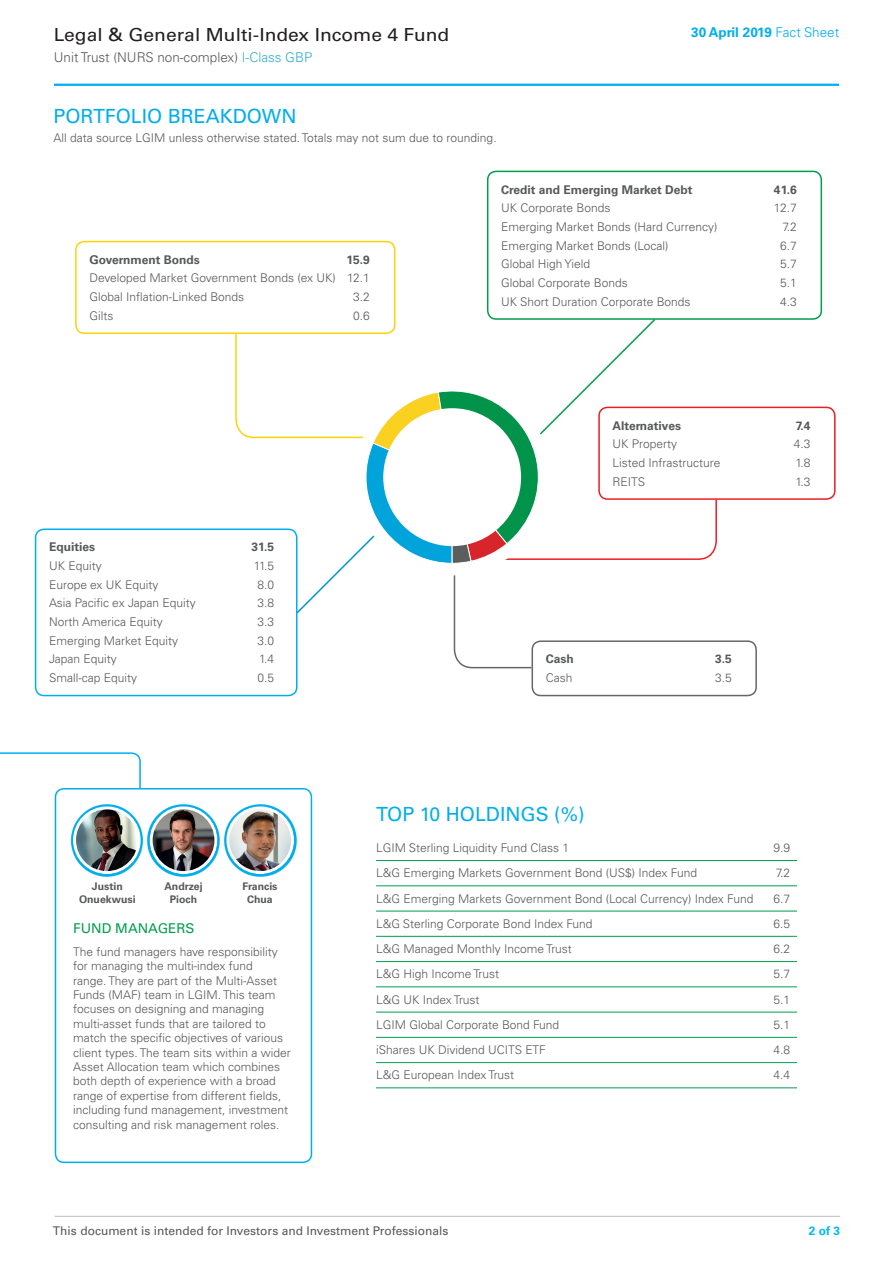
<style>
.page{position:relative;width:893px;height:1263px;background:#fff}
.page>*{position:absolute;margin:0;border:0;box-sizing:border-box;transform-origin:0 0}
.Grey_section_header{font:19.5px "Univers LT Pro 55 Roman";color:#00aeef}
.Blue_header{font:19.5px "Univers LT Pro 55 Roman";color:#00aeef}
.Document_title{font:18px "Univers LT Pro 55 Roman";color:#231f20;scale:1.07 1}
.Body{font:300 13.5px "Univers LT Pro 45";color:#57585a}
.Blue_header-2{font:700 13.5px "Univers LT Pro 65";color:#00aeef}
.Green_header{font:13.5px "Univers LT Pro 55 Roman";color:#009e4d}
.Body-2{font:300 12px/14.4px "Univers LT Pro 45";color:#57585a}
.Table_body_Green{font:300 12px "Univers LT Pro 45";color:#57585a}
.Body-3{font:700 12px "Univers LT Pro 65";color:#57585a}
.Body-4{font:12px "Univers LT Pro 55 Roman";color:#57585a}
.Body-5{font:700 12px "Univers LT Pro 65";color:#00baf1}
.Body-6{font:700 10.5px/12.6px "Univers LT Pro 65";color:#57585a;text-align:center}
.s1{color:#33add6}
.s2{font-family:"Univers LT Pro 45";font-weight:300}
</style>
<div class="page">
<hr style="left:54px;top:84px;width:785px;height:2px;background:#00aeef">
<hr style="left:55px;top:1216px;width:785px;height:1px;background:#bcbdc0">
<svg style="left:0;top:752px;width:141px;height:38px"></svg>
<hr style="left:376px;top:860px;width:421px;height:1px;background:#009e4d">
<hr style="left:376px;top:885px;width:421px;height:1px;background:#009e4d">
<hr style="left:376px;top:911px;width:421px;height:1px;background:#009e4d">
<hr style="left:376px;top:936px;width:421px;height:1px;background:#009e4d">
<hr style="left:376px;top:961px;width:421px;height:1px;background:#009e4d">
<hr style="left:376px;top:986px;width:421px;height:1px;background:#009e4d">
<hr style="left:376px;top:1012px;width:421px;height:1px;background:#009e4d">
<hr style="left:376px;top:1037px;width:421px;height:1px;background:#009e4d">
<hr style="left:376px;top:1062px;width:421px;height:1px;background:#009e4d">
<hr style="left:376px;top:1087px;width:421px;height:1px;background:#009e4d">
<div style="left:55px;top:788px;width:257px;height:375px;border:2px solid #00aeef;border-radius:9px"></div>
<img style="left:154px;top:804px;width:58px;height:71px">
<img style="left:212px;top:804px;width:85px;height:71px">
<img style="left:70px;top:804px;width:84px;height:71px">
<div style="left:35px;top:528px;width:262px;height:168px;border:2px solid #00aeef;border-radius:9px"></div>
<div style="left:75px;top:241px;width:320px;height:93px;border:2px solid #fed304;border-radius:9px"></div>
<div style="left:487px;top:171px;width:335px;height:149px;border:2px solid #009e4d;border-radius:9px"></div>
<div style="left:598px;top:407px;width:237px;height:93px;border:2px solid #ee1d23;border-radius:9px"></div>
<svg style="left:235px;top:320px;width:483px;height:349px"></svg>
<div style="left:383px;top:408px;width:138px;height:138px;background:#fff;border-radius:50%"></div>
<div style="left:531px;top:640px;width:226px;height:56px;border:2px solid #666;border-radius:9px"></div>
<p class="Document_title" style="left:54px;top:24px;width:371px">Legal &amp; General Multi-Index Income 4 Fund</p>
<p class="Body" style="left:54px;top:49px;width:260px">Unit Trust (NURS non-complex) <span class="s1">I-Class GBP</span></p>
<p class="Grey_section_header" style="left:54px;top:105px;width:244px">PORTFOLIO BREAKDOWN</p>
<p class="Body-2" style="left:54px;top:130px;width:445px">All data source LGIM unless otherwise stated. Totals may not sum due to rounding.</p>
<p class="Blue_header-2" style="left:691px;top:25px;width:150px">30 April 2019 <span class="s2">Fact Sheet</span></p>
<p class="Body-3" style="left:89px;top:252px;width:112px">Government Bonds</p>
<p class="Body-3" style="left:347px;top:252px;width:25px">15.9</p>
<p class="Body-2" style="left:89px;top:271px;width:282px">Developed Market Government Bonds (ex UK) 12.1</p>
<p class="Body-2" style="left:89px;top:290px;width:156px">Global Inflation-Linked Bonds</p>
<p class="Body-2" style="left:353px;top:290px;width:18px">3.2</p>
<p class="Body-2" style="left:89px;top:308px;width:26px">Gilts</p>
<p class="Body-2" style="left:353px;top:308px;width:18px">0.6</p>
<p class="Body-3" style="left:49px;top:540px;width:48px">Equities</p>
<p class="Body-3" style="left:251px;top:540px;width:24px">31.5</p>
<p class="Body-2" style="left:49px;top:559px;width:54px">UK Equity</p>
<p class="Body-2" style="left:254px;top:559px;width:22px">11.5</p>
<p class="Body-2" style="left:49px;top:577px;width:111px">Europe ex UK Equity</p>
<p class="Body-2" style="left:257px;top:577px;width:18px">8.0</p>
<p class="Body-2" style="left:49px;top:596px;width:148px">Asia Pacific ex Japan Equity</p>
<p class="Body-2" style="left:257px;top:596px;width:18px">3.8</p>
<p class="Body-2" style="left:49px;top:615px;width:115px">North America Equity</p>
<p class="Body-2" style="left:257px;top:615px;width:18px">3.3</p>
<p class="Body-2" style="left:49px;top:633px;width:131px">Emerging Market Equity</p>
<p class="Body-2" style="left:257px;top:633px;width:18px">3.0</p>
<p class="Body-2" style="left:49px;top:652px;width:69px">Japan Equity</p>
<p class="Body-2" style="left:259px;top:652px;width:16px">1.4</p>
<p class="Body-2" style="left:49px;top:670px;width:90px">Small-cap Equity</p>
<p class="Body-2" style="left:257px;top:670px;width:18px">0.5</p>
<p class="Body-3" style="left:501px;top:182px;width:193px">Credit and Emerging Market Debt</p>
<p class="Body-3" style="left:774px;top:182px;width:24px">41.6</p>
<p class="Body-2" style="left:501px;top:201px;width:111px">UK Corporate Bonds</p>
<p class="Body-2" style="left:774px;top:201px;width:24px">12.7</p>
<p class="Body-2" style="left:501px;top:219px;width:218px">Emerging Market Bonds (Hard Currency)</p>
<p class="Body-2" style="left:783px;top:219px;width:16px">7.2</p>
<p class="Body-2" style="left:501px;top:238px;width:169px">Emerging Market Bonds (Local)</p>
<p class="Body-2" style="left:780px;top:238px;width:18px">6.7</p>
<p class="Body-2" style="left:501px;top:257px;width:90px">Global High Yield</p>
<p class="Body-2" style="left:780px;top:257px;width:18px">5.7</p>
<p class="Body-2" style="left:501px;top:275px;width:128px">Global Corporate Bonds</p>
<p class="Body-2" style="left:780px;top:275px;width:18px">5.1</p>
<p class="Body-2" style="left:501px;top:294px;width:191px">UK Short Duration Corporate Bonds</p>
<p class="Body-2" style="left:780px;top:294px;width:18px">4.3</p>
<p class="Body-3" style="left:613px;top:418px;width:70px">Alternatives</p>
<p class="Body-3" style="left:796px;top:418px;width:16px">7.4</p>
<p class="Body-2" style="left:613px;top:437px;width:66px">UK Property</p>
<p class="Body-2" style="left:794px;top:437px;width:18px">4.3</p>
<p class="Body-2" style="left:613px;top:455px;width:109px">Listed Infrastructure</p>
<p class="Body-2" style="left:796px;top:455px;width:16px">1.8</p>
<p class="Body-2" style="left:613px;top:474px;width:34px">REITS</p>
<p class="Body-2" style="left:796px;top:474px;width:16px">1.3</p>
<p class="Body-3" style="left:546px;top:652px;width:30px">Cash</p>
<p class="Body-3" style="left:715px;top:652px;width:18px">3.5</p>
<p class="Body-2" style="left:546px;top:670px;width:28px">Cash</p>
<p class="Body-2" style="left:715px;top:670px;width:18px">3.5</p>
<p class="Body-6" style="left:79px;top:880px;width:58px">Justin<br>Onuekwusi</p>
<p class="Body-6" style="left:164px;top:880px;width:40px">Andrzej<br>Pioch</p>
<p class="Body-6" style="left:242px;top:880px;width:37px">Francis<br>Chua</p>
<p class="Green_header" style="left:73px;top:920px;width:123px">FUND MANAGERS</p>
<p class="Body-2" style="left:73px;top:944px;width:219px">The fund managers have responsibility for managing the multi-index fund<br>range. They are part of the Multi-Asset Funds (MAF) team in LGIM. This team focuses on designing and managing multi-asset funds that are tailored to match the specific objectives of various client types. The team sits within a wider Asset Allocation team which combines both depth of experience with a broad range of expertise from different fields, including fund management, investment consulting and risk management roles.</p>
<p class="Blue_header" style="left:376px;top:802px;width:210px">TOP 10 HOLDINGS (%)</p>
<p class="Table_body_Green" style="left:376px;top:840px;width:194px">LGIM Sterling Liquidity Fund Class 1</p>
<p class="Table_body_Green" style="left:773px;top:840px;width:18px">9.9</p>
<p class="Table_body_Green" style="left:376px;top:866px;width:322px">L&amp;G Emerging Markets Government Bond (US$) Index Fund</p>
<p class="Table_body_Green" style="left:776px;top:866px;width:16px">7.2</p>
<p class="Table_body_Green" style="left:376px;top:891px;width:379px">L&amp;G Emerging Markets Government Bond (Local Currency) Index Fund</p>
<p class="Table_body_Green" style="left:773px;top:891px;width:18px">6.7</p>
<p class="Table_body_Green" style="left:376px;top:916px;width:218px">L&amp;G Sterling Corporate Bond Index Fund</p>
<p class="Table_body_Green" style="left:773px;top:916px;width:18px">6.5</p>
<p class="Table_body_Green" style="left:376px;top:941px;width:197px">L&amp;G Managed Monthly Income Trust</p>
<p class="Table_body_Green" style="left:773px;top:941px;width:18px">6.2</p>
<p class="Table_body_Green" style="left:376px;top:967px;width:125px">L&amp;G High Income Trust</p>
<p class="Table_body_Green" style="left:773px;top:967px;width:18px">5.7</p>
<p class="Table_body_Green" style="left:376px;top:992px;width:105px">L&amp;G UK Index Trust</p>
<p class="Table_body_Green" style="left:773px;top:992px;width:18px">5.1</p>
<p class="Table_body_Green" style="left:376px;top:1017px;width:185px">LGIM Global Corporate Bond Fund</p>
<p class="Table_body_Green" style="left:773px;top:1017px;width:18px">5.1</p>
<p class="Table_body_Green" style="left:376px;top:1042px;width:171px">iShares UK Dividend UCITS ETF</p>
<p class="Table_body_Green" style="left:773px;top:1042px;width:18px">4.8</p>
<p class="Table_body_Green" style="left:376px;top:1068px;width:140px">L&amp;G European Index Trust</p>
<p class="Table_body_Green" style="left:773px;top:1068px;width:18px">4.4</p>
<p class="Body-4" style="left:53px;top:1224px;width:397px">This document is intended for Investors and Investment Professionals</p>
<p class="Body-5" style="left:809px;top:1223px;width:33px">2 of 3</p>
</div>
